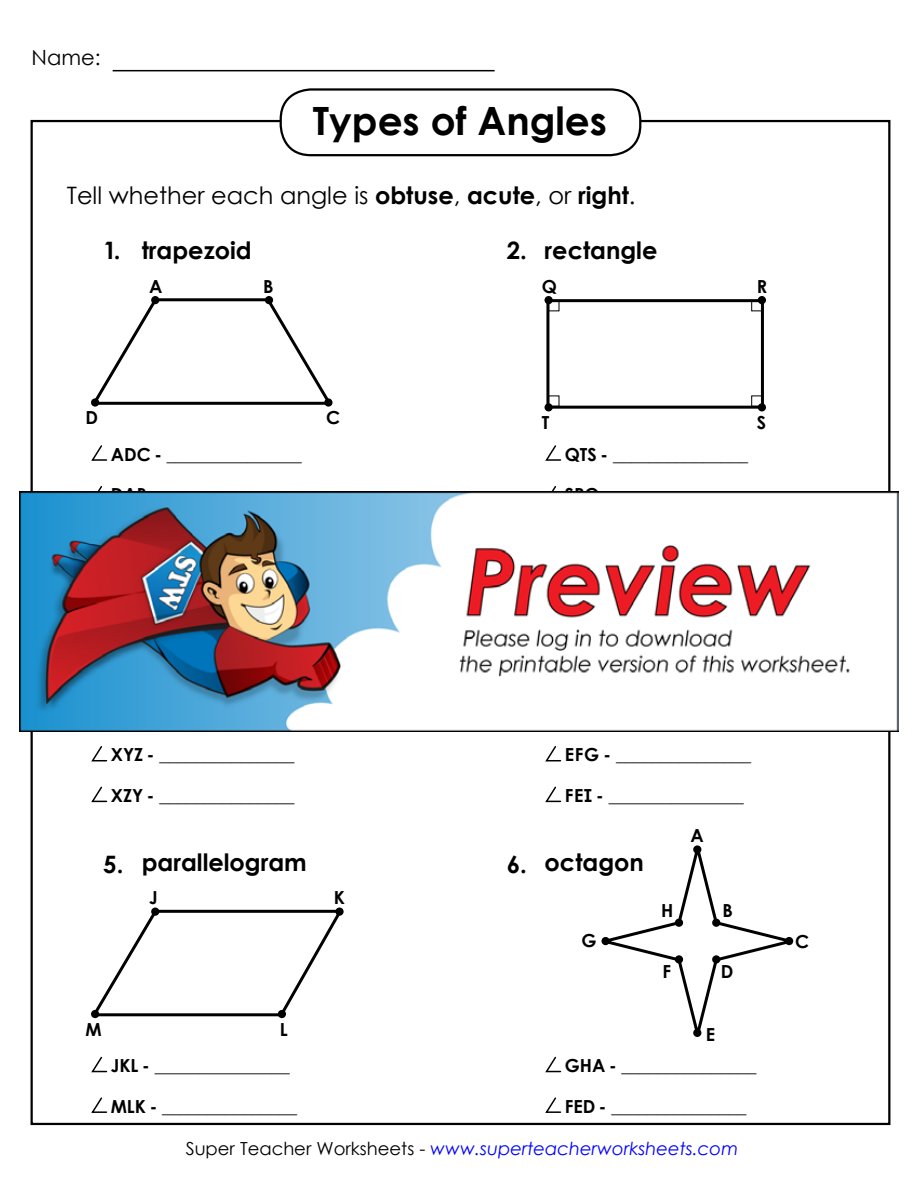
<style>
.page{position:relative;width:918px;height:1188px;background:#fff}
.page>*{position:absolute;margin:0;border:0;box-sizing:border-box;transform-origin:0 0}
.t1{font:700 39px "Century Gothic 2";color:#000}
.t2{font:700 24px "Century Gothic 2";color:#000}
.t3{font:24px "Century Gothic 2";color:#000}
.t4{font:21px "Century Gothic 2";color:#000}
.t5{font:700 18px "Century Gothic 2";color:#000}
.t6{font:italic 18px "Century Gothic 2";color:#00f}
.s1{font-weight:700}
.s2{font-style:normal;color:#000}
</style>
<div class="page">
<hr style="left:113px;top:70px;width:382px;height:1px;background:#000">
<div style="left:280px;top:88px;width:361px;height:68px;border:2px solid #000;border-radius:30px"></div>
<svg style="left:95px;top:296px;width:233px;height:110px"></svg>
<svg style="left:91px;top:907px;width:253px;height:111px"></svg>
<div style="left:151px;top:296px;width:8px;height:8px;background:#000;border-radius:50%"></div>
<div style="left:151px;top:908px;width:8px;height:8px;background:#000;border-radius:50%"></div>
<div style="left:265px;top:296px;width:8px;height:8px;background:#000;border-radius:50%"></div>
<div style="left:335px;top:908px;width:9px;height:8px;background:#000;border-radius:50%"></div>
<div style="left:324px;top:398px;width:9px;height:9px;background:#000;border-radius:50%"></div>
<div style="left:278px;top:1010px;width:8px;height:8px;background:#000;border-radius:50%"></div>
<div style="left:91px;top:398px;width:8px;height:9px;background:#000;border-radius:50%"></div>
<div style="left:91px;top:1010px;width:8px;height:8px;background:#000;border-radius:50%"></div>
<svg style="left:91px;top:445px;width:17px;height:16px"></svg>
<svg style="left:91px;top:746px;width:17px;height:16px"></svg>
<svg style="left:91px;top:1056px;width:17px;height:17px"></svg>
<svg style="left:545px;top:445px;width:17px;height:16px"></svg>
<svg style="left:545px;top:746px;width:17px;height:16px"></svg>
<svg style="left:545px;top:1056px;width:17px;height:17px"></svg>
<svg style="left:90px;top:486px;width:18px;height:6px"></svg>
<svg style="left:91px;top:786px;width:17px;height:17px"></svg>
<svg style="left:91px;top:1097px;width:17px;height:16px"></svg>
<svg style="left:544px;top:486px;width:18px;height:6px"></svg>
<svg style="left:545px;top:786px;width:17px;height:17px"></svg>
<svg style="left:545px;top:1097px;width:17px;height:16px"></svg>
<div style="left:546px;top:299px;width:218px;height:110px;border:3px solid #000"></div>
<div style="left:544px;top:296px;width:9px;height:8px;background:#000;border-radius:50%"></div>
<div style="left:544px;top:403px;width:9px;height:8px;background:#000;border-radius:50%"></div>
<div style="left:758px;top:296px;width:8px;height:8px;background:#000;border-radius:50%"></div>
<div style="left:758px;top:403px;width:8px;height:8px;background:#000;border-radius:50%"></div>
<div style="left:548px;top:396px;width:11px;height:11px;border:1px solid #000"></div>
<div style="left:751px;top:396px;width:11px;height:11px;border:1px solid #000"></div>
<div style="left:548px;top:300px;width:11px;height:11px;border:1px solid #000"></div>
<div style="left:751px;top:300px;width:11px;height:11px;border:1px solid #000"></div>
<svg style="left:585px;top:800px;width:7px;height:2px"></svg>
<svg style="left:601px;top:845px;width:193px;height:192px"></svg>
<img style="left:19px;top:492px;width:879px;height:239px">
<p class="t4" style="left:32px;top:43px;width:71px">Name:</p>
<h1 class="t1" style="left:313px;top:92px;width:296px">Types of Angles</h1>
<h2 class="t3" style="left:67px;top:178px;width:570px">Tell whether each angle is <span class="s1">obtuse</span>, <span class="s1">acute</span>, or <span class="s1">right</span>.</h2>
<h2 class="t2" style="left:142px;top:232px;width:111px">trapezoid</h2>
<h2 class="t2" style="left:545px;top:232px;width:114px">rectangle</h2>
<h2 class="t2" style="left:507px;top:232px;width:22px">2.</h2>
<h2 class="t2" style="left:103px;top:232px;width:19px">1.</h2>
<p class="t5" style="left:149px;top:272px;width:15px">A</p>
<p class="t5" style="left:263px;top:272px;width:12px">B</p>
<p class="t5" style="left:542px;top:272px;width:17px">Q</p>
<p class="t5" style="left:757px;top:272px;width:12px">R</p>
<p class="t5" style="left:86px;top:404px;width:14px">D</p>
<p class="t5" style="left:111px;top:440px;width:193px">ADC - _______________</p>
<p class="t5" style="left:326px;top:404px;width:16px">C</p>
<p class="t5" style="left:542px;top:409px;width:9px">T</p>
<p class="t5" style="left:565px;top:440px;width:185px">QTS - _______________</p>
<p class="t5" style="left:757px;top:409px;width:11px">S</p>
<p class="t5" style="left:111px;top:741px;width:185px">XYZ - _______________</p>
<p class="t5" style="left:565px;top:741px;width:188px">EFG - _______________</p>
<p class="t5" style="left:111px;top:782px;width:185px">XZY - _______________</p>
<p class="t5" style="left:565px;top:782px;width:180px">FET - _______________</p>
<p class="t5" style="left:691px;top:822px;width:15px">A</p>
<h2 class="t2" style="left:103px;top:846px;width:22px">5.</h2>
<h2 class="t2" style="left:142px;top:844px;width:167px">parallelogram</h2>
<h2 class="t2" style="left:507px;top:846px;width:22px">6.</h2>
<h2 class="t2" style="left:545px;top:844px;width:101px">octagon</h2>
<p class="t5" style="left:149px;top:884px;width:10px">J</p>
<p class="t5" style="left:334px;top:884px;width:13px">K</p>
<p class="t5" style="left:661px;top:897px;width:14px">H</p>
<p class="t5" style="left:723px;top:897px;width:12px">B</p>
<p class="t5" style="left:582px;top:927px;width:17px">G</p>
<p class="t5" style="left:795px;top:928px;width:16px">C</p>
<p class="t5" style="left:662px;top:958px;width:10px">F</p>
<p class="t5" style="left:721px;top:958px;width:14px">D</p>
<p class="t5" style="left:86px;top:1016px;width:18px">M</p>
<p class="t5" style="left:280px;top:1016px;width:9px">L</p>
<p class="t5" style="left:706px;top:1020px;width:11px">E</p>
<p class="t5" style="left:111px;top:1052px;width:180px">JKL - _______________</p>
<p class="t5" style="left:565px;top:1052px;width:193px">GHA - _______________</p>
<p class="t5" style="left:111px;top:1093px;width:188px">MLK - _______________</p>
<p class="t5" style="left:565px;top:1093px;width:183px">FED - _______________</p>
<p class="t6" style="left:186px;top:1136px;width:554px"><span class="s2">Super Teacher Worksheets -</span> www.superteacherworksheets.com</p>
</div>
